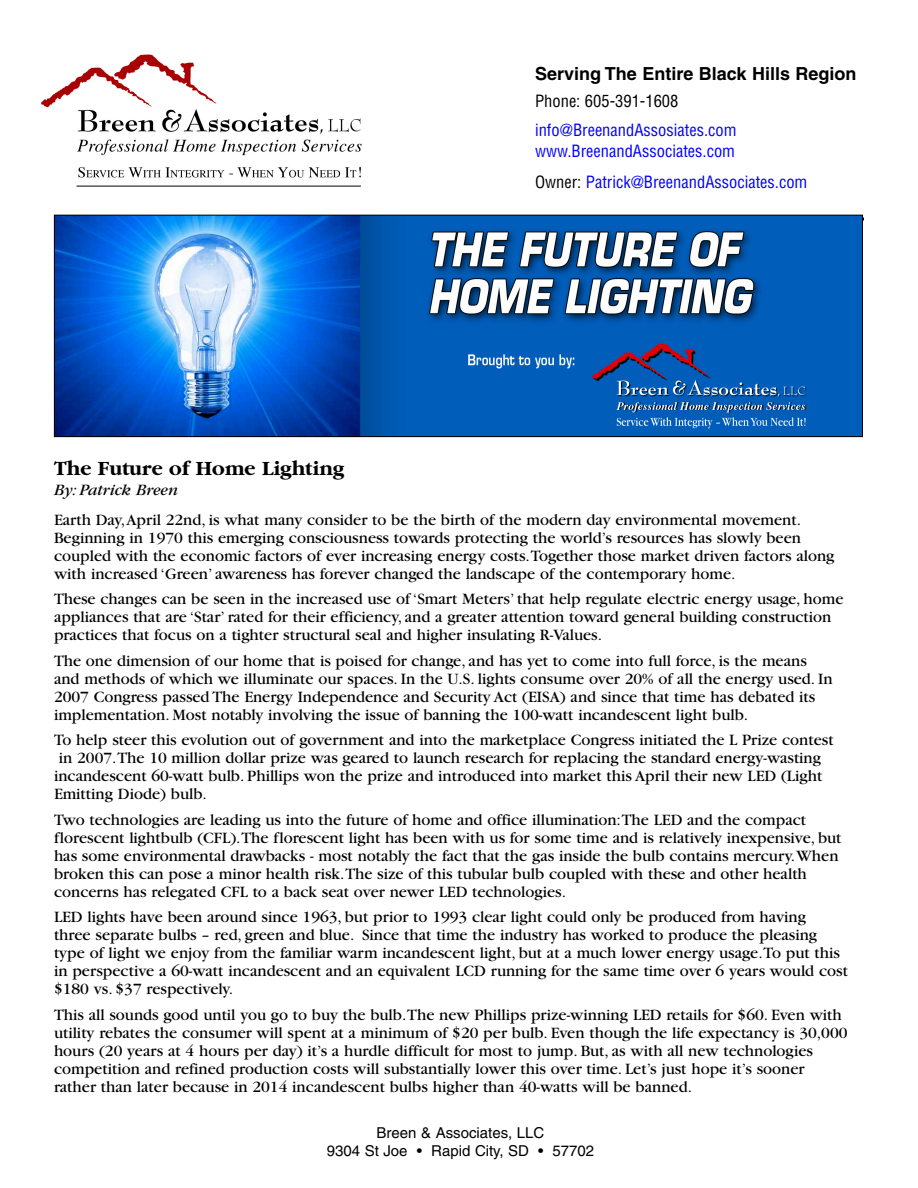
<style>
.page{position:relative;width:918px;height:1188px;background:#fff}
.page>*{position:absolute;margin:0;border:0;box-sizing:border-box;transform-origin:0 0}
.t1{font:700 21px "Garamond";color:#000}
.t2{font:700 18px "Helvetica";color:#000}
.t3{font:16.5px/18px "Garamond";color:#000}
.t4{font:condensed 16.5px/21px "Helvetica";color:#00f}
.t5{font:condensed 16.5px "Helvetica";color:#000}
.t6{font:italic 16.5px "Garamond";color:#000}
.t7{font:15px/18px "Helvetica";color:#000;text-align:center}
.s1{color:#000}
</style>
<div class="page">
<img style="left:41px;top:54px;width:321px;height:133px">
<hr style="left:54px;top:218px;width:810px;height:2px;background:#000">
<hr style="left:77px;top:186px;width:284px;height:1px;background:#000">
<img style="left:56px;top:217px;width:805px;height:218px">
<div style="left:54px;top:215px;width:809px;height:222px;border:1px solid #000"></div>
<p class="t2" style="left:535px;top:67px;width:323px">Serving The Entire Black Hills Region</p>
<p class="t5" style="left:535px;top:95px;width:145px">Phone: 605-391-1608</p>
<p class="t4" style="left:535px;top:121px;width:203px">info@BreenandAssosiates.com www.BreenandAssociates.com</p>
<p class="t4" style="left:535px;top:173px;width:274px"><span class="s1">Owner:</span> Patrick@BreenandAssociates.com</p>
<p class="t1" style="left:54px;top:460px;width:292px">The Future of Home Lighting</p>
<p class="t6" style="left:54px;top:484px;width:126px">By: Patrick Breen</p>
<p class="t3" style="left:54px;top:512px;width:782px">Earth Day,April 22nd, is what many consider to be the birth of the modern day environmental movement.<br>Beginning in 1970 this emerging consciousness towards protecting the world’s resources has slowly been coupled with the economic factors of ever increasing energy costs.Together those market driven factors along with increased ‘Green’ awareness has forever changed the landscape of the contemporary home.</p>
<p class="t3" style="left:54px;top:592px;width:791px">These changes can be seen in the increased use of ‘Smart Meters’ that help regulate electric energy usage, home appliances that are ‘Star’ rated for their efficiency, and a greater attention toward general building construction practices that focus on a tighter structural seal and higher insulating R-Values.</p>
<p class="t3" style="left:54px;top:653px;width:780px">The one dimension of our home that is poised for change, and has yet to come into full force, is the means and methods of which we illuminate our spaces. In the U.S. lights consume over 20% of all the energy used. In 2007 Congress passed The Energy Independence and Security Act (EISA) and since that time has debated its implementation. Most notably involving the issue of banning the 100-watt incandescent light bulb.</p>
<p class="t3" style="left:54px;top:733px;width:781px">To help steer this evolution out of government and into the marketplace Congress initiated the L Prize contest in 2007.The 10 million dollar prize was geared to launch research for replacing the standard energy-wasting incandescent 60-watt bulb. Phillips won the prize and introduced into market this April their new LED (Light Emitting Diode) bulb.</p>
<p class="t3" style="left:54px;top:812px;width:789px">Two technologies are leading us into the future of home and office illumination:The LED and the compact florescent lightbulb (CFL).The florescent light has been with us for some time and is relatively inexpensive, but has some environmental drawbacks - most notably the fact that the gas inside the bulb contains mercury.When broken this can pose a minor health risk.The size of this tubular bulb coupled with these and other health concerns has relegated CFL to a back seat over newer LED technologies.</p>
<p class="t3" style="left:54px;top:910px;width:796px">LED lights have been around since 1963, but prior to 1993 clear light could only be produced from having<br>three separate bulbs – red, green and blue. Since that time the industry has worked to produce the pleasing type of light we enjoy from the familiar warm incandescent light, but at a much lower energy usage.To put this in perspective a 60-watt incandescent and an equivalent LCD running for the same time over 6 years would cost $180 vs. $37 respectively.</p>
<p class="t3" style="left:54px;top:1007px;width:795px">This all sounds good until you go to buy the bulb.The new Phillips prize-winning LED retails for $60. Even with utility rebates the consumer will spent at a minimum of $20 per bulb. Even though the life expectancy is 30,000 hours (20 years at 4 hours per day) it’s a hurdle difficult for most to jump. But, as with all new technologies competition and refined production costs will substantially lower this over time. Let’s just hope it’s sooner rather than later because in 2014 incandescent bulbs higher than 40-watts will be banned.</p>
<p class="t7" style="left:327px;top:1125px;width:269px">Breen &amp; Associates, LLC<br>9304 St Joe • Rapid City, SD • 57702</p>
</div>
